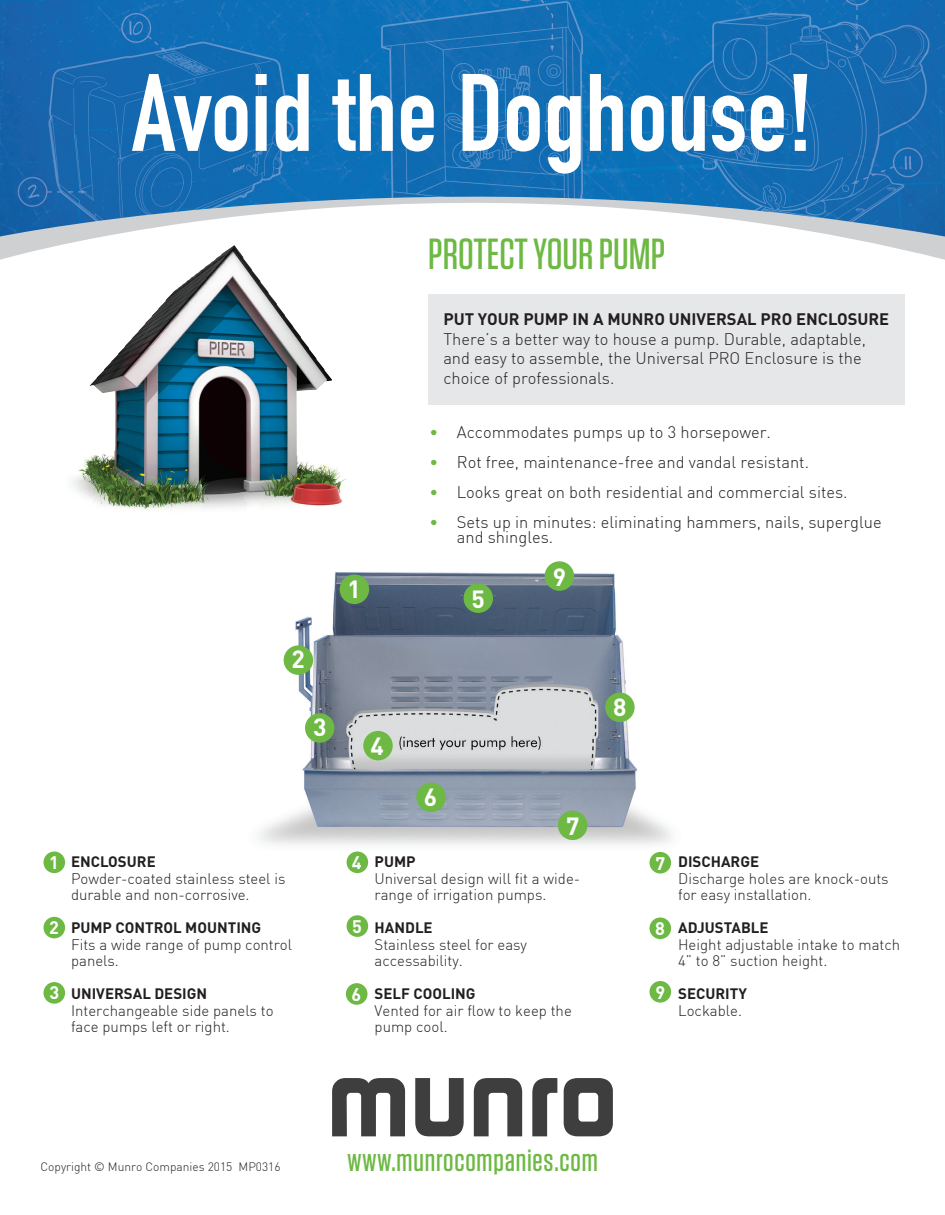
<style>
.page{position:relative;width:945px;height:1215px;background:#fff}
.page>*{position:absolute;margin:0;border:0;box-sizing:border-box;transform-origin:0 0}
.t1{font:700 108px "DIN Condensed";color:#fff}
.t2{font:700 108px "Dicot";color:#3e3e3f}
.t3{font:500 43.5px "Tungsten";color:#6db944}
.t4{font:500 31.5px "Tungsten";letter-spacing:.025em;color:#6db944}
.t5{font:700 24.6px "DIN";color:#fff}
.t6{font:700 18px "DIN";color:#fff}
.t7{font:300 16.5px/19.8px "DIN";color:#231f20}
.t8{font:700 16.5px "DIN";color:#231f20}
.t9{font:300 15px/16.5px "DIN";color:#231f20}
.t10{font:700 15px "DIN";color:#231f20}
.t11{font:300 12px "DIN";color:#231f20}
.s1{font-weight:700;color:#6db944}
.s2{font-weight:700}
</style>
<div class="page">
<img style="left:73px;top:262px;width:273px;height:247px">
<div style="left:428px;top:294px;width:476px;height:110px;background:#e6e7e9"></div>
<img style="left:260px;top:561px;width:412px;height:313px">
<div style="left:44px;top:852px;width:21px;height:21px;background:#6db944;border-radius:50%"></div>
<div style="left:340px;top:575px;width:29px;height:29px;background:#6db944;border-radius:50%"></div>
<div style="left:44px;top:917px;width:21px;height:21px;background:#6db944;border-radius:50%"></div>
<div style="left:284px;top:645px;width:29px;height:30px;background:#6db944;border-radius:50%"></div>
<div style="left:44px;top:982px;width:21px;height:22px;background:#6db944;border-radius:50%"></div>
<div style="left:305px;top:713px;width:30px;height:30px;background:#6db944;border-radius:50%"></div>
<div style="left:347px;top:852px;width:21px;height:21px;background:#6db944;border-radius:50%"></div>
<div style="left:363px;top:731px;width:30px;height:29px;background:#6db944;border-radius:50%"></div>
<div style="left:347px;top:915px;width:21px;height:22px;background:#6db944;border-radius:50%"></div>
<div style="left:464px;top:583px;width:29px;height:30px;background:#6db944;border-radius:50%"></div>
<div style="left:346px;top:983px;width:22px;height:22px;background:#6db944;border-radius:50%"></div>
<div style="left:416px;top:783px;width:30px;height:29px;background:#6db944;border-radius:50%"></div>
<div style="left:650px;top:852px;width:21px;height:22px;background:#6db944;border-radius:50%"></div>
<div style="left:558px;top:811px;width:29px;height:29px;background:#6db944;border-radius:50%"></div>
<div style="left:650px;top:917px;width:21px;height:22px;background:#6db944;border-radius:50%"></div>
<div style="left:605px;top:693px;width:30px;height:29px;background:#6db944;border-radius:50%"></div>
<div style="left:650px;top:981px;width:21px;height:22px;background:#6db944;border-radius:50%"></div>
<div style="left:545px;top:561px;width:29px;height:30px;background:#6db944;border-radius:50%"></div>
<svg style="left:0;top:237px;width:945px;height:25px"></svg>
<img style="left:0;top:0;width:945px;height:237px">
<p class="t1" style="left:132px;top:50px;width:683px">Avoid the Doghouse!</p>
<p class="t3" style="left:428px;top:231px;width:239px">PROTECT YOUR PUMP</p>
<p class="t8" style="left:443px;top:308px;width:447px">PUT YOUR PUMP IN A MUNRO UNIVERSAL PRO ENCLOSURE</p>
<p class="t7" style="left:443px;top:329px;width:424px">There’s a better way to house a pump. Durable, adaptable, and easy to assemble, the Universal PRO Enclosure is the choice of professionals.</p>
<p class="t5" style="left:347px;top:573px;width:15px">1</p>
<p class="t7" style="left:430px;top:422px;width:343px"><span class="s1">•</span> Accommodates pumps up to 3 horsepower.</p>
<p class="t7" style="left:430px;top:452px;width:381px"><span class="s1">•</span> Rot free, maintenance-free and vandal resistant.</p>
<p class="t7" style="left:430px;top:482px;width:419px"><span class="s1">•</span> Looks great on both residential and commercial sites.</p>
<p class="t7" style="left:457px;top:514px;width:426px;line-height:15px;text-indent:-27px"><span class="s1">•</span> Sets up in minutes: eliminating hammers, nails, superglue and shingles.</p>
<p class="t5" style="left:471px;top:583px;width:15px">5</p>
<p class="t5" style="left:553px;top:561px;width:15px">9</p>
<p class="t5" style="left:291px;top:643px;width:15px">2</p>
<p class="t5" style="left:613px;top:691px;width:15px">8</p>
<p class="t5" style="left:313px;top:711px;width:15px">3</p>
<p class="t5" style="left:371px;top:730px;width:15px">4</p>
<p class="t5" style="left:424px;top:781px;width:15px">6</p>
<p class="t5" style="left:566px;top:810px;width:15px">7</p>
<p class="t6" style="left:49px;top:850px;width:11px">1</p>
<p class="t6" style="left:49px;top:915px;width:11px">2</p>
<p class="t6" style="left:50px;top:981px;width:11px">3</p>
<p class="t10" style="left:71px;top:852px;width:86px">ENCLOSURE</p>
<p class="t9" style="left:71px;top:870px;width:216px">Powder-coated stainless steel is durable and non-corrosive.</p>
<p class="t10" style="left:71px;top:918px;width:192px">PUMP CONTROL MOUNTING</p>
<p class="t9" style="left:71px;top:936px;width:223px">Fits a wide range of pump control panels.</p>
<p class="t10" style="left:71px;top:984px;width:138px">UNIVERSAL DESIGN</p>
<p class="t9" style="left:71px;top:1002px;width:204px">Interchangeable side panels to face pumps left or right.</p>
<p class="t6" style="left:352px;top:851px;width:11px">4</p>
<p class="t6" style="left:352px;top:915px;width:11px">5</p>
<p class="t6" style="left:351px;top:982px;width:11px">6</p>
<p class="t10" style="left:375px;top:852px;width:43px">PUMP</p>
<p class="t9" style="left:375px;top:870px;width:207px">Universal design will fit a wide&shy;range of irrigation pumps.</p>
<p class="t10" style="left:375px;top:918px;width:60px">HANDLE</p>
<p class="t9" style="left:375px;top:936px;width:154px">Stainless steel for easy</p>
<p class="t9" style="left:375px;top:952px;width:90px">accessability.</p>
<p class="t10" style="left:375px;top:984px;width:103px">SELF COOLING</p>
<p class="t9" style="left:375px;top:1002px;width:199px">Vented for air flow to keep the pump cool.</p>
<p class="t11" style="left:40px;top:1160px;width:242px">Copyright © Munro Companies 2015 MP0316</p>
<p class="t2" style="left:327px;top:1046px;width:292px">munro</p>
<p class="t4" style="left:347px;top:1143px;width:252px">www.munrocompanies.com</p>
<p class="t6" style="left:656px;top:852px;width:11px">7</p>
<p class="t6" style="left:655px;top:917px;width:11px">8</p>
<p class="t6" style="left:656px;top:981px;width:11px">9</p>
<p class="t9" style="left:678px;top:853px;width:212px"><span class="s2">DISCHARGE<br></span>Discharge holes are knock-outs for easy installation.</p>
<p class="t9" style="left:678px;top:919px;width:224px"><span class="s2">ADJUSTABLE<br></span>Height adjustable intake to match<br>4” to 8” suction height.</p>
<p class="t9" style="left:678px;top:985px;width:70px"><span class="s2">SECURITY<br></span>Lockable.</p>
</div>
